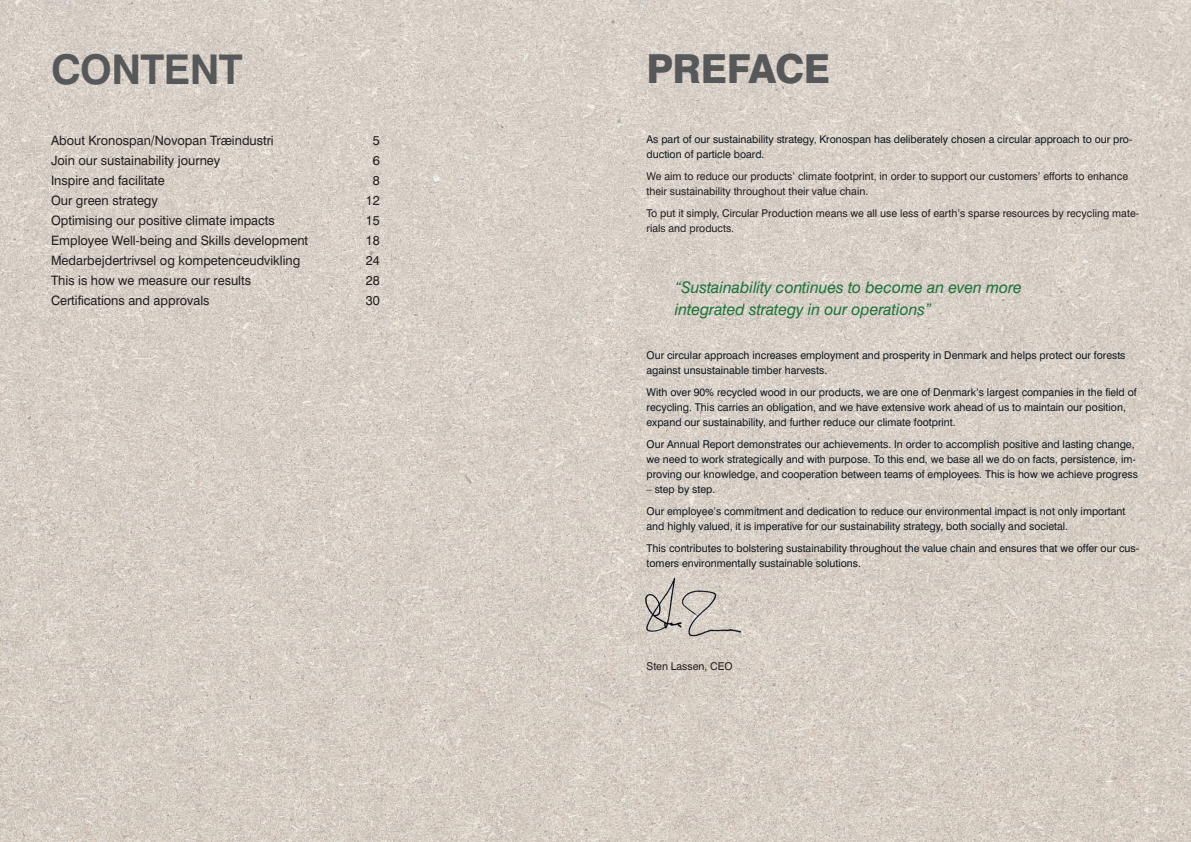
<style>
.page{position:relative;width:1191px;height:842px;background:#fff}
.page>*{position:absolute;margin:0;border:0;box-sizing:border-box;transform-origin:0 0}
.t1{font:700 41px "Swiss 721 BT";letter-spacing:-.015em;color:#57585a}
.t2{font:800 40px "Swiss 721 BT";letter-spacing:-.02em;color:#57585a}
.t3{font:italic 16px/22px "Swiss 721 BT";color:#1e7339}
.t4{font:13px "Swiss 721 BT";color:#231f20}
.t5{font:10.8px/15px "Swiss 721 BT";color:#11181e}
.t6{font:10.8px/15px "Swiss 721 BT";color:#231f20}
</style>
<div class="page">
<img style="left:0;top:0;width:1156px;height:350px">
<img style="left:1156px;top:0;width:35px;height:842px">
<img style="left:0;top:350px;width:665px;height:492px">
<img style="left:665px;top:350px;width:492px;height:246px">
<img style="left:736px;top:596px;width:421px;height:246px">
<img style="left:665px;top:640px;width:71px;height:202px">
<img style="left:642px;top:577px;width:100px;height:63px">
<h1 class="t1" style="left:51px;top:44px;width:193px">CONTENT</h1>
<p class="t4" style="left:51px;top:132px;width:224px">About Kronospan/Novopan Træindustri</p>
<p class="t4" style="left:373px;top:132px;width:8px">5</p>
<p class="t4" style="left:51px;top:152px;width:171px">Join our sustainability journey</p>
<p class="t4" style="left:373px;top:152px;width:8px">6</p>
<p class="t4" style="left:51px;top:172px;width:115px">Inspire and facilitate</p>
<p class="t4" style="left:373px;top:172px;width:8px">8</p>
<p class="t4" style="left:51px;top:192px;width:108px">Our green strategy</p>
<p class="t4" style="left:366px;top:192px;width:15px">12</p>
<p class="t4" style="left:51px;top:212px;width:225px">Optimising our positive climate impacts</p>
<p class="t4" style="left:366px;top:212px;width:15px">15</p>
<p class="t4" style="left:51px;top:232px;width:259px">Employee Well-being and Skills development</p>
<p class="t4" style="left:366px;top:232px;width:15px">18</p>
<p class="t4" style="left:51px;top:252px;width:251px">Medarbejdertrivsel og kompetenceudvikling</p>
<p class="t4" style="left:366px;top:252px;width:15px">24</p>
<p class="t4" style="left:51px;top:272px;width:201px">This is how we measure our results</p>
<p class="t4" style="left:366px;top:272px;width:15px">28</p>
<p class="t4" style="left:51px;top:292px;width:160px">Certifications and approvals</p>
<p class="t4" style="left:366px;top:292px;width:15px">30</p>
<h2 class="t2" style="left:646px;top:44px;width:185px">PREFACE</h2>
<p class="t5" style="left:646px;top:132px;width:487px">As part of our sustainability strategy, Kronospan has deliberately chosen a circular approach to our pro&shy;duction of particle board.</p>
<p class="t6" style="left:646px;top:169px;width:483px">We aim to reduce our products’ climate footprint, in order to support our customers’ efforts to enhance their sustainability throughout their value chain.</p>
<p class="t6" style="left:646px;top:206px;width:494px">To put it simply, Circular Production means we all use less of earth’s sparse resources by recycling mate&shy;rials and products.</p>
<h3 class="t3" style="left:675px;top:276px;width:348px">“Sustainability continues to become an even more integrated strategy in our operations”</h3>
<p class="t5" style="left:646px;top:348px;width:480px">Our circular approach increases employment and prosperity in Denmark and helps protect our forests against unsustainable timber harvests.</p>
<p class="t5" style="left:646px;top:385px;width:491px">With over 90% recycled wood in our products, we are one of Denmark’s largest companies in the field of recycling. This carries an obligation, and we have extensive work ahead of us to maintain our position, expand our sustainability, and further reduce our climate footprint.</p>
<p class="t5" style="left:646px;top:437px;width:493px">Our Annual Report demonstrates our achievements. In order to accomplish positive and lasting change, we need to work strategically and with purpose. To this end, we base all we do on facts, persistence, im&shy;proving our knowledge, and cooperation between teams of employees. This is how we achieve progress</p>
<p class="t5" style="left:646px;top:478px;width:480px;line-height:22px">– step by step.<br>Our employee’s commitment and dedication to reduce our environmental impact is not only important</p>
<p class="t5" style="left:646px;top:515px;width:494px;line-height:22px">and highly valued, it is imperative for our sustainability strategy, both socially and societal.<br>This contributes to bolstering sustainability throughout the value chain and ensures that we offer our cus-</p>
<p class="t5" style="left:646px;top:556px;width:216px">tomers environmentally sustainable solutions.</p>
<p class="t6" style="left:646px;top:659px;width:88px">Sten Lassen, CEO</p>
</div>
